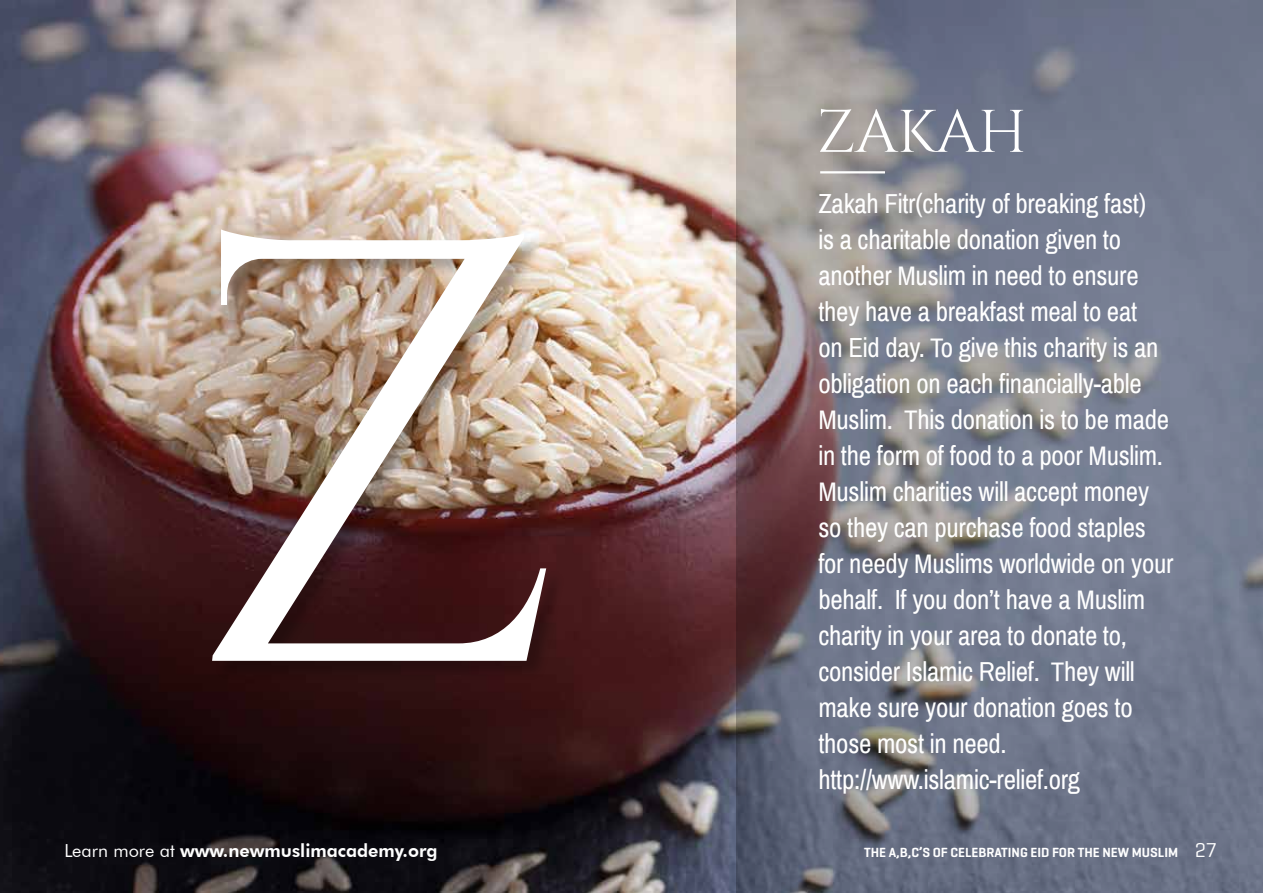
<style>
.page{position:relative;width:1263px;height:893px;background:#fff}
.page>*{position:absolute;margin:0;border:0;box-sizing:border-box;transform-origin:0 0}
.t1{font:600px "Cinzel";color:#fff}
.t2{font:60px "Cinzel";letter-spacing:-.01em;color:#fff}
.t3{font:27px/36px "Archivo Narrow";letter-spacing:-.01em;color:#fff}
.t4{font:800 18px "Futura BT";color:#fff}
.t5{font:600 13.5px "Geogrotesque";color:#fff}
.s1{font-weight:400}
.s2{font-weight:400;font-size:20.4px}
</style>
<div class="page">
<img style="left:0;top:0;width:736px;height:893px">
<svg style="left:736px;top:0;width:527px;height:893px;background:#787a89"></svg>
<div style="left:214px;top:232px;width:352px;height:448px;background:#000;opacity:.25"></div>
<hr style="left:820px;top:171px;width:65px;height:2px;background:#fff">
<h1 class="t1" style="left:177px;top:112px;width:392px">Z</h1>
<h2 class="t2" style="left:816px;top:97px;width:212px">ZAKAH</h2>
<p class="t3" style="left:818px;top:186px;width:357px">Zakah Fitr(charity of breaking fast)<br>is a charitable donation given to another Muslim in need to ensure they have a breakfast meal to eat<br>on Eid day. To give this charity is an obligation on each financially-able Muslim. This donation is to be made in the form of food to a poor Muslim.<br>Muslim charities will accept money so they can purchase food staples for needy Muslims worldwide on your behalf. If you don’t have a Muslim charity in your area to donate to, consider Islamic Relief. They will make sure your donation goes to those most in need. http://www.islamic-relief.org</p>
<p class="t4" style="left:64px;top:840px;width:375px"><span class="s1">Learn more at</span> www.newmuslimacademy.org</p>
<p class="t5" style="left:864px;top:844px;width:354px">THE A,B,C’S OF CELEBRATING EID FOR THE NEW MUSLIM <span class="s2">27</span></p>
</div>
